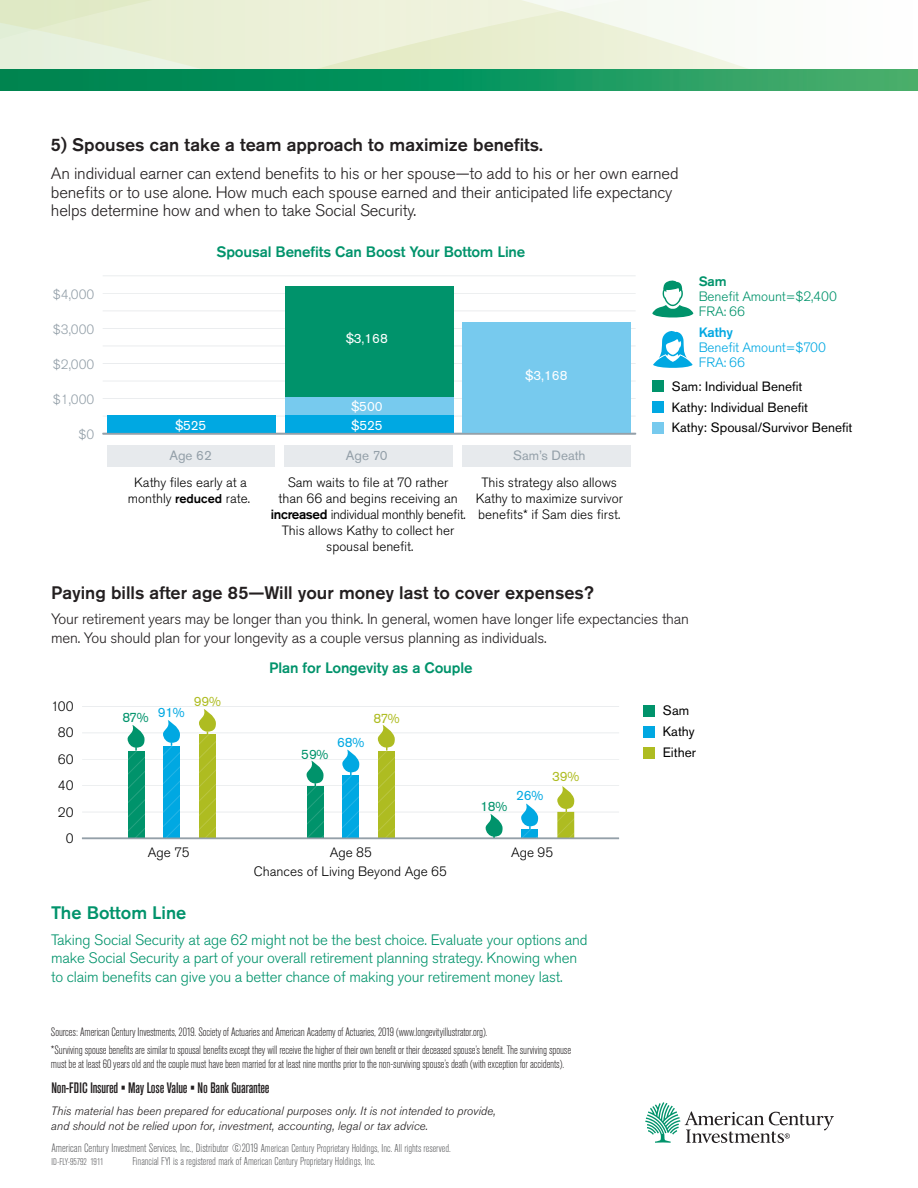
<style>
.page{position:relative;width:918px;height:1188px;background:#fff}
.page>*{position:absolute;margin:0;border:0;box-sizing:border-box;transform-origin:0 0}
.Head-Subhead{font:500 18px "Akzidenz Grotesk Std";color:#231f20}
.t1{font:500 18px "Akzidenz Grotesk Std";color:#00936b}
.Body_Copy{font:300 16.5px/18.8px "Akzidenz Grotesk Std";letter-spacing:-.01em;color:#231f20}
.Body_Copy-2{font:300 15px/18.8px "Akzidenz Grotesk Std";letter-spacing:-.01em;color:#00936b}
.Body_Copy-3{font:300 15px/18.8px "Akzidenz Grotesk Std";letter-spacing:-.01em;color:#231f20}
.Body_Copy-4{font:500 15px "Akzidenz Grotesk Std";letter-spacing:-.01em;color:#00936b}
.t2{font:500 condensed 15px "Akzidenz Grotesk Std";letter-spacing:-.01em;color:#231f20}
.t3{font:300 13.5px "Akzidenz Grotesk Std";color:#000}
.t4{font:300 13.5px/15px "Akzidenz Grotesk Std";letter-spacing:-.01em;color:#00a8e2}
.t5{font:300 13.5px "Akzidenz Grotesk Std";letter-spacing:-.01em;color:#00936b}
.t6{font:13.5px/21px "Akzidenz Grotesk Std";color:#000}
.t7{font:13.5px "Akzidenz Grotesk Std";letter-spacing:-.025em;color:#00936b}
.t8{font:13.5px "Akzidenz Grotesk Std";color:#aebc21}
.t9{font:13.5px "Akzidenz Grotesk Std";color:#00a8e2}
.t10{font:500 13.5px "Akzidenz Grotesk Std";color:#00936b}
.t11{font:300 13.35px/16px "Akzidenz Grotesk Std";color:#000;text-align:center}
.t12{font:13.35px/20.9px "Akzidenz Grotesk Std";color:#000}
.t13{font:300 13.35px "Akzidenz Grotesk Std";color:#94a0a9}
.t14{font:13.35px "Akzidenz Grotesk Std";letter-spacing:-.01em;color:#fff}
.t15{font:13.35px "Akzidenz Grotesk Std";color:#94a0a9}
.t16{font:300 condensed 12px/13.5px "Akzidenz Grotesk Std";letter-spacing:-.01em;color:#231f20}
.t17{font:italic 300 12px/15px "Akzidenz Grotesk Std";color:#231f20}
.ACIS_Distributor{font:300 condensed 11.25px "Akzidenz Grotesk Std";color:#57585a}
.ACI_Keycode_Date{font:300 condensed 9.75px "Akzidenz Grotesk Std";letter-spacing:-.015em;color:#57585a}
.s1{font-weight:500;font-size:12.6px}
.s2{font-weight:500}
.s3{font-size:12px}
</style>
<div class="page">
<svg style="left:0;top:0;width:700px;height:70px;background:#e7eed6"></svg>
<div style="left:800px;top:70px;width:118px;height:21px;background:#46ac6a"></div>
<img style="left:0;top:70px;width:800px;height:21px">
<svg style="left:645px;top:1102px;width:189px;height:41px"></svg>
<hr style="left:82px;top:812px;width:537px;height:1px;background:#94a0a9">
<hr style="left:82px;top:785px;width:537px;height:1px;background:#94a0a9">
<hr style="left:82px;top:759px;width:537px;height:1px;background:#94a0a9">
<hr style="left:82px;top:733px;width:537px;height:1px;background:#94a0a9">
<hr style="left:82px;top:706px;width:537px;height:1px;background:#94a0a9">
<svg style="left:122px;top:725px;width:27px;height:115px"></svg>
<svg style="left:157px;top:720px;width:28px;height:120px"></svg>
<svg style="left:193px;top:709px;width:28px;height:131px"></svg>
<svg style="left:301px;top:761px;width:27px;height:79px"></svg>
<svg style="left:337px;top:750px;width:27px;height:90px"></svg>
<svg style="left:372px;top:725px;width:28px;height:115px"></svg>
<svg style="left:516px;top:804px;width:27px;height:36px"></svg>
<svg style="left:552px;top:786px;width:27px;height:54px"></svg>
<div style="left:643px;top:705px;width:12px;height:11px;background:#00936b"></div>
<div style="left:643px;top:726px;width:12px;height:11px;background:#00a8e2"></div>
<div style="left:643px;top:747px;width:12px;height:11px;background:#aebc21"></div>
<hr style="left:82px;top:838px;width:537px;height:1px;background:#94a0a9">
<svg style="left:486px;top:814px;width:17px;height:24px"></svg>
<svg style="left:652px;top:280px;width:41px;height:38px"></svg>
<div style="left:108px;top:445px;width:167px;height:21px;background:#e7eaed"></div>
<div style="left:285px;top:445px;width:168px;height:21px;background:#e7eaed"></div>
<div style="left:462px;top:445px;width:169px;height:21px;background:#e7eaed"></div>
<div style="left:652px;top:381px;width:12px;height:11px;background:#00936b"></div>
<div style="left:652px;top:402px;width:12px;height:11px;background:#00a8e2"></div>
<div style="left:652px;top:422px;width:12px;height:12px;background:#77caee"></div>
<hr style="left:103px;top:416px;width:533px;height:1px;background:#94a0a9">
<hr style="left:103px;top:398px;width:533px;height:1px;background:#94a0a9">
<hr style="left:103px;top:381px;width:533px;height:1px;background:#94a0a9">
<hr style="left:103px;top:363px;width:533px;height:1px;background:#94a0a9">
<hr style="left:103px;top:346px;width:533px;height:1px;background:#94a0a9">
<hr style="left:103px;top:328px;width:533px;height:1px;background:#94a0a9">
<hr style="left:103px;top:311px;width:533px;height:1px;background:#94a0a9">
<hr style="left:103px;top:293px;width:533px;height:1px;background:#94a0a9">
<hr style="left:103px;top:276px;width:533px;height:1px;background:#94a0a9">
<div style="left:285px;top:287px;width:169px;height:111px;background:#00936b"></div>
<div style="left:285px;top:398px;width:169px;height:17px;background:#77caee"></div>
<div style="left:107px;top:415px;width:169px;height:19px;background:#00a8e2"></div>
<div style="left:285px;top:415px;width:169px;height:19px;background:#00a8e2"></div>
<div style="left:462px;top:323px;width:169px;height:111px;background:#77caee"></div>
<hr style="left:103px;top:433px;width:533px;height:1px;background:#94a0a9">
<svg style="left:653px;top:331px;width:40px;height:37px"></svg>
<p class="Head-Subhead" style="left:51px;top:133px;width:493px">5) Spouses can take a team approach to maximize benefits.</p>
<p class="Body_Copy" style="left:51px;top:164px;width:629px">An individual earner can extend benefits to his or her spouse—to add to his or her own earned benefits or to use alone. How much each spouse earned and their anticipated life expectancy helps determine how and when to take Social Security.</p>
<p class="t13" style="left:53px;top:287px;width:43px">$4,000</p>
<p class="t13" style="left:53px;top:322px;width:43px">$3,000</p>
<p class="t13" style="left:53px;top:357px;width:43px">$2,000</p>
<p class="t13" style="left:53px;top:392px;width:43px">$1,000</p>
<p class="t13" style="left:78px;top:427px;width:17px">$0</p>
<p class="Body_Copy-4" style="left:216px;top:243px;width:310px">Spousal Benefits Can Boost Your Bottom Line</p>
<p class="t14" style="left:346px;top:330px;width:44px">$3,168</p>
<p class="t14" style="left:351px;top:398px;width:33px">$500</p>
<p class="t14" style="left:175px;top:417px;width:33px">$525</p>
<p class="t14" style="left:351px;top:417px;width:33px">$525</p>
<p class="t14" style="left:525px;top:368px;width:44px">$3,168</p>
<p class="t15" style="left:169px;top:448px;width:44px">Age 62</p>
<p class="t15" style="left:346px;top:448px;width:43px">Age 70</p>
<p class="t15" style="left:513px;top:448px;width:74px">Sam’s Death</p>
<p class="t11" style="left:128px;top:475px;width:124px">Kathy files early at a monthly <span class="s1">reduced</span> rate.</p>
<p class="t11" style="left:476px;top:475px;width:149px">This strategy also allows<br>Kathy to maximize survivor benefits* if Sam dies first.</p>
<p class="t11" style="left:271px;top:475px;width:196px">Sam waits to file at 70 rather<br>than 66 and begins receiving an <span class="s2">increased</span> individual monthly benefit.<br>This allows Kathy to collect her spousal benefit.</p>
<p class="t10" style="left:699px;top:273px;width:29px">Sam</p>
<p class="t5" style="left:699px;top:289px;width:140px">Benefit Amount=$2,400</p>
<p class="t5" style="left:699px;top:304px;width:48px">FRA: 66</p>
<p class="t4" style="left:699px;top:325px;width:129px"><span class="s2">Kathy<br></span>Benefit Amount=$700</p>
<p class="t4" style="left:699px;top:355px;width:48px">FRA: 66</p>
<p class="t12" style="left:672px;top:375px;width:182px">Sam: Individual Benefit<br>Kathy: Individual Benefit<br>Kathy: Spousal/Survivor Benefit</p>
<p class="Head-Subhead" style="left:51px;top:582px;width:544px">Paying bills after age 85—Will your money last to cover expenses?</p>
<p class="Body_Copy-3" style="left:51px;top:610px;width:639px">Your retirement years may be longer than you think. In general, women have longer life expectancies than men. You should plan for your longevity as a couple versus planning as individuals.</p>
<p class="Body_Copy-4" style="left:269px;top:659px;width:205px">Plan for Longevity as a Couple</p>
<p class="t3" style="left:51px;top:699px;width:24px">100</p>
<p class="t3" style="left:58px;top:725px;width:18px">80</p>
<p class="t3" style="left:58px;top:752px;width:18px">60</p>
<p class="t3" style="left:58px;top:778px;width:18px">40</p>
<p class="t3" style="left:58px;top:804px;width:17px">20</p>
<p class="t3" style="left:66px;top:831px;width:9px">0</p>
<p class="t7" style="left:122px;top:709px;width:64px">87% <sup>91%</sup></p>
<p class="t8" style="left:194px;top:693px;width:29px">99%</p>
<p class="t7" style="left:301px;top:746px;width:29px">59%</p>
<p class="t9" style="left:337px;top:734px;width:29px">68%</p>
<p class="t8" style="left:373px;top:710px;width:28px">87%</p>
<p class="t7" style="left:480px;top:799px;width:29px">18%</p>
<p class="t9" style="left:516px;top:787px;width:29px">26%</p>
<p class="t8" style="left:552px;top:769px;width:29px">39%</p>
<p class="t3" style="left:148px;top:844px;width:43px">Age 75</p>
<p class="t3" style="left:330px;top:844px;width:44px">Age 85</p>
<p class="t3" style="left:511px;top:844px;width:44px">Age 95</p>
<p class="t3" style="left:254px;top:864px;width:195px">Chances of Living Beyond Age 65</p>
<p class="t1" style="left:51px;top:902px;width:137px">The Bottom Line</p>
<p class="Body_Copy-2" style="left:51px;top:930px;width:538px">Taking Social Security at age 62 might not be the best choice. Evaluate your options and make Social Security a part of your overall retirement planning strategy. Knowing when to claim benefits can give you a better chance of making your retirement money last.</p>
<p class="t16" style="left:51px;top:1026px;width:438px">Sources: American Century Investments, 2019. Society of Actuaries and American Academy of Actuaries, 2019 (www.longevityillustrator.org).</p>
<p class="t16" style="left:51px;top:1044px;width:522px">*Surviving spouse benefits are similar to spousal benefits except they will receive the higher of their own benefit or their deceased spouse’s benefit. The surviving spouse must be at least 60 years old and the couple must have been married for at least nine months prior to the non-surviving spouse’s death (with exception for accidents).</p>
<p class="t2" style="left:51px;top:1079px;width:220px">Non-FDIC Insured • May Lose Value • No Bank Guarantee</p>
<p class="t17" style="left:51px;top:1104px;width:446px">This material has been prepared for educational purposes only. It is not intended to provide, and should not be relied upon for, investment, accounting, legal or tax advice.</p>
<p class="ACIS_Distributor" style="left:51px;top:1143px;width:401px"><span class="s3">American Century Investment Services, Inc., Distributor ©2019</span> American Century Proprietary Holdings, Inc. All rights reserved.</p>
<p class="ACI_Keycode_Date" style="left:51px;top:1157px;width:54px">ID-FLY-95792 1911</p>
<p class="ACIS_Distributor" style="left:132px;top:1155px;width:245px">Financial FYI is a registered mark of American Century Proprietary Holdings, Inc.</p>
<p class="t6" style="left:663px;top:700px;width:35px">Sam<br>Kathy<br>Either</p>
</div>
